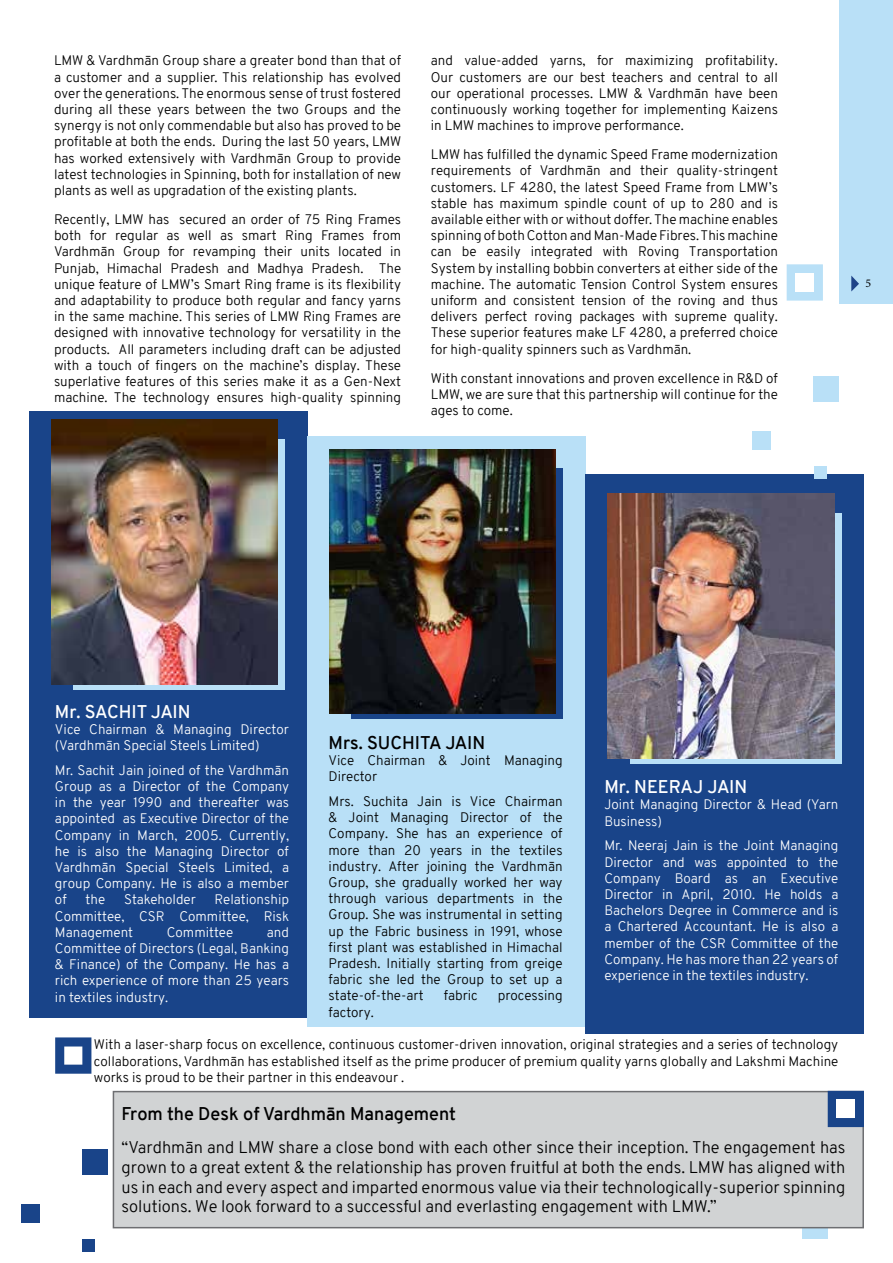
<style>
.page{position:relative;width:893px;height:1263px;background:#fff}
.page>*{position:absolute;margin:0;border:0;box-sizing:border-box;transform-origin:0 0}
.t1{font:600 18px "Overpass";color:#000}
.t2{font:600 18px "Overpass";color:#fff}
.t3{font:300 16.5px/19.8px "Overpass";color:#000;text-align:justify}
.t4{font:300 13.5px/16.2px "Overpass";color:#000;text-align:justify}
.t5{font:300 13.5px/16.2px "Overpass";color:#fff;text-align:justify}
.t6{font:11.85px "Minion Pro";color:#000}
</style>
<div class="page">
<div style="left:29px;top:411px;width:278px;height:606px;background:#194489"></div>
<div style="left:307px;top:436px;width:278px;height:591px;background:#b9e0f7"></div>
<div style="left:586px;top:474px;width:278px;height:560px;background:#194489"></div>
<div style="left:74px;top:439px;width:211px;height:250px;background:linear-gradient(to right,#b9e0f7,#b9e0f7)"></div>
<img style="left:51px;top:420px;width:226px;height:264px">
<div style="left:352px;top:468px;width:211px;height:251px;background:#194489"></div>
<img style="left:329px;top:449px;width:226px;height:265px">
<svg style="left:630px;top:513px;width:212px;height:251px;background:#b0d1e7"></svg>
<img style="left:608px;top:494px;width:226px;height:264px">
<div style="left:21px;top:1204px;width:18px;height:19px;background:#194489"></div>
<div style="left:83px;top:1240px;width:12px;height:12px;background:#194489"></div>
<div style="left:82px;top:1149px;width:26px;height:26px;background:#194489"></div>
<svg style="left:55px;top:1037px;width:36px;height:37px"></svg>
<div style="left:752px;top:431px;width:19px;height:19px;background:#b9e0f7"></div>
<div style="left:814px;top:467px;width:12px;height:12px;background:#b9e0f7"></div>
<div style="left:813px;top:376px;width:26px;height:26px;background:#b9e0f7"></div>
<svg style="left:787px;top:264px;width:36px;height:37px"></svg>
<div style="left:796px;top:273px;width:18px;height:19px;background:#fff"></div>
<div style="left:802px;top:1213px;width:26px;height:26px;background:#b9e0f7"></div>
<div style="left:113px;top:1091px;width:751px;height:137px;background:#d1d3d4;border:2px solid #6d6e71"></div>
<svg style="left:828px;top:1091px;width:36px;height:36px"></svg>
<div style="left:837px;top:1100px;width:18px;height:18px;background:#fff"></div>
<div style="left:839px;top:0;width:54px;height:304px;background:#b9e0f7"></div>
<svg style="left:851px;top:276px;width:8px;height:15px"></svg>
<p class="t4" style="left:54px;top:53px;width:349px">LMW &amp; Vardhmān Group share a greater bond than that of a customer and a supplier. This relationship has evolved over the generations. The enormous sense of trust fostered during all these years between the two Groups and the synergy is not only commendable but also has proved to be profitable at both the ends. During the last 50 years, LMW has worked extensively with Vardhmān Group to provide latest technologies in Spinning, both for installation of new plants as well as upgradation of the existing plants.</p>
<p class="t4" style="left:54px;top:211px;width:349px">Recently, LMW has secured an order of 75 Ring Frames both for regular as well as smart Ring Frames from Vardhmān Group for revamping their units located in Punjab, Himachal Pradesh and Madhya Pradesh. The unique feature of LMW’s Smart Ring frame is its flexibility and adaptability to produce both regular and fancy yarns in the same machine. This series of LMW Ring Frames are designed with innovative technology for versatility in the products. All parameters including draft can be adjusted with a touch of fingers on the machine’s display. These superlative features of this series make it as a Gen-Next machine. The technology ensures high-quality spinning</p>
<p class="t4" style="left:431px;top:53px;width:349px">and value-added yarns, for maximizing profitability.<br>Our customers are our best teachers and central to all our operational processes. LMW &amp; Vardhmān have been continuously working together for implementing Kaizens in LMW machines to improve performance.</p>
<p class="t4" style="left:431px;top:146px;width:349px">LMW has fulfilled the dynamic Speed Frame modernization requirements of Vardhmān and their quality-stringent customers. LF 4280, the latest Speed Frame from LMW’s stable has maximum spindle count of up to 280 and is available either with or without doffer. The machine enables spinning of both Cotton and Man-Made Fibres. This machine can be easily integrated with Roving Transportation System by installing bobbin converters at either side of the machine. The automatic Tension Control System ensures uniform and consistent tension of the roving and thus delivers perfect roving packages with supreme quality.<br>These superior features make LF 4280, a preferred choice for high-quality spinners such as Vardhmān.</p>
<p class="t4" style="left:431px;top:370px;width:349px">With constant innovations and proven excellence in R&amp;D of LMW, we are sure that this partnership will continue for the ages to come.</p>
<p class="t6" style="left:865px;top:276px;width:7px">5</p>
<h1 class="t2" style="left:55px;top:698px;width:137px">Mr. SACHIT JAIN</h1>
<p class="t5" style="left:55px;top:721px;width:236px">Vice Chairman &amp; Managing Director (Vardhmān Special Steels Limited)</p>
<p class="t5" style="left:55px;top:762px;width:236px">Mr. Sachit Jain joined of the Vardhmān Group as a Director of the Company in the year 1990 and thereafter was appointed as Executive Director of the Company in March, 2005. Currently, he is also the Managing Director of Vardhmān Special Steels Limited, a group Company. He is also a member of</p>
<p class="t5" style="left:55px;top:892px;width:236px;text-indent:160px">Relationship Committee, CSR Committee, Risk Management</p>
<p class="t5" style="left:86px;top:892px;width:21px">the</p>
<p class="t5" style="left:124px;top:892px;width:73px">Stakeholder</p>
<p class="t5" style="left:55px;top:924px;width:236px;text-indent:212px">and Committee of Directors (Legal, Banking &amp; Finance) of the Company. He has a rich experience of more than 25 years in textiles industry.</p>
<p class="t5" style="left:167px;top:924px;width:68px">Committee</p>
<h1 class="t1" style="left:329px;top:730px;width:158px">Mrs. SUCHITA JAIN</h1>
<p class="t4" style="left:329px;top:752px;width:236px">Vice Chairman &amp; Joint Managing<br>Director</p>
<p class="t4" style="left:329px;top:793px;width:236px">Mrs. Suchita Jain is Vice Chairman &amp; Joint Managing Director of the Company. She has an experience of more than 20 years in the textiles industry. After joining the Vardhmān Group, she gradually worked her way through various departments in the Group. She was instrumental in setting up the Fabric business in 1991, whose first plant was established in Himachal Pradesh. Initially starting from greige fabric she led the Group to set up a state-of-the-art</p>
<p class="t4" style="left:444px;top:988px;width:35px">fabric</p>
<p class="t4" style="left:498px;top:988px;width:66px">processing</p>
<p class="t4" style="left:329px;top:1004px;width:47px">factory.</p>
<h1 class="t2" style="left:604px;top:774px;width:144px">Mr. NEERAJ JAIN</h1>
<p class="t5" style="left:604px;top:797px;width:236px">Joint Managing Director &amp; Head (Yarn<br>Business)</p>
<p class="t5" style="left:604px;top:838px;width:236px">Mr. Neeraj Jain is the Joint Managing Director and was appointed to the Company Board as an Executive Director in April, 2010. He holds a Bachelors Degree in Commerce and is a Chartered Accountant. He is also a member of the CSR Committee of the Company. He has more than 22 years of experience in the textiles industry.</p>
<p class="t4" style="left:94px;top:1036px;width:746px">With a laser-sharp focus on excellence, continuous customer-driven innovation, original strategies and a series of technology collaborations, Vardhmān has established itself as the prime producer of premium quality yarns globally and Lakshmi Machine works is proud to be their partner in this endeavour .</p>
<h1 class="t1" style="left:121px;top:1101px;width:336px">From the Desk of Vardhmān Management</h1>
<p class="t3" style="left:121px;top:1137px;width:725px">“Vardhmān and LMW share a close bond with each other since their inception. The engagement has grown to a great extent &amp; the relationship has proven fruitful at both the ends. LMW has aligned with us in each and every aspect and imparted enormous value via their technologically-superior spinning solutions. We look forward to a successful and everlasting engagement with LMW.”</p>
</div>
